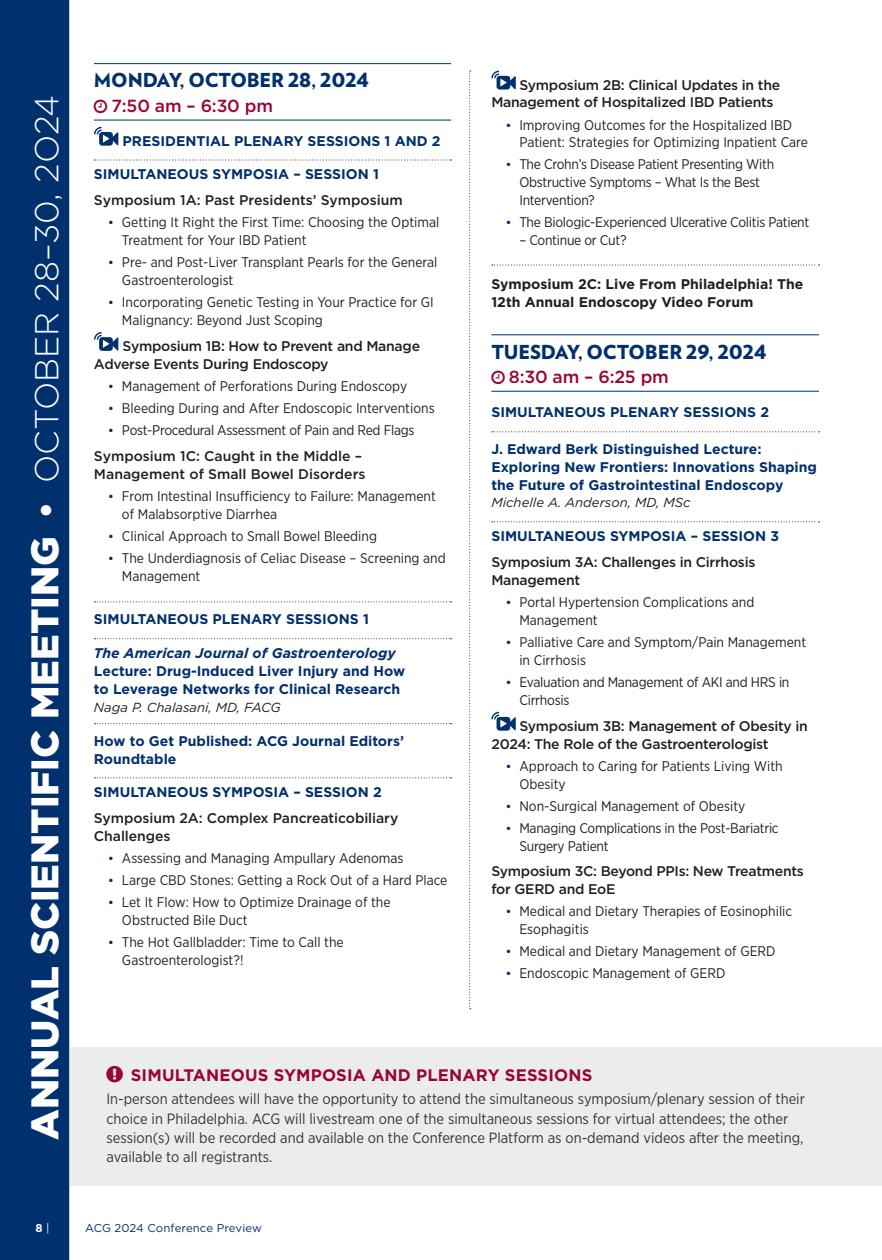
<style>
.page{position:relative;width:882px;height:1260px;background:#fff}
.page>*{position:absolute;margin:0;border:0;box-sizing:border-box;transform-origin:0 0}
.t1{font:900 38.5px "Gotham";color:#fff}
.t2{font:900 19.25px "Verlag";letter-spacing:-.01em;color:#00306d}
.t3{font:500 17.5px "Gotham";letter-spacing:-.01em;color:#990438}
.t4{font:700 16.62px "Gotham";letter-spacing:.01em;color:#990438}
.t5{font:14.88px/19.2px "Gotham Narrow";color:#363536}
.t6{font:14px/17.8px "Gotham Narrow";color:#231f20}
.t7{font:700 14px/17.8px "Gotham";color:#00306d}
.t8{font:500 14px/17.8px "Gotham";letter-spacing:-.02em;color:#231f20}
.t9{font:14px/17.8px "Gotham Narrow";letter-spacing:-.02em;color:#231f20}
.t10{font:500 14px/17.8px "Gotham";color:#231f20}
.t11{font:700 14px/17.8px "Gotham";color:#231f20}
.t12{font:italic 13.12px "Gotham";color:#231f20}
.t13{font:11.38px "Gotham";color:#00306d}
.t14{font:700 11.38px "Gotham";color:#fff}
.s1{font-weight:700;font-size:35px}
.s2{font-weight:300;font-size:33.25px}
.s3{font-weight:400}
.s4{font-family:"Gotham";font-size:13.12px;color:#00306d}
.s5{font-style:italic}
</style>
<div class="page">
<div style="left:0;top:0;width:71px;height:1260px;background:#00306d"></div>
<svg style="left:469px;top:71px;width:2px;height:938px"></svg>
<svg style="left:492px;top:265px;width:328px;height:1px"></svg>
<hr style="left:491px;top:335px;width:328px;height:1px;background:#00306d">
<hr style="left:491px;top:391px;width:328px;height:1px;background:#00306d">
<svg style="left:492px;top:431px;width:328px;height:1px"></svg>
<svg style="left:492px;top:521px;width:328px;height:1px"></svg>
<svg style="left:491px;top:71px;width:25px;height:19px"></svg>
<svg style="left:491px;top:712px;width:25px;height:19px"></svg>
<hr style="left:94px;top:63px;width:357px;height:1px;background:#00306d">
<hr style="left:94px;top:120px;width:357px;height:1px;background:#00306d">
<svg style="left:94px;top:160px;width:358px;height:1px"></svg>
<svg style="left:94px;top:601px;width:358px;height:1px"></svg>
<svg style="left:94px;top:638px;width:358px;height:1px"></svg>
<svg style="left:94px;top:723px;width:358px;height:1px"></svg>
<svg style="left:94px;top:777px;width:358px;height:1px"></svg>
<svg style="left:94px;top:127px;width:24px;height:19px"></svg>
<svg style="left:94px;top:332px;width:24px;height:19px"></svg>
<div style="left:71px;top:1047px;width:811px;height:139px;background:#ebecec"></div>
<p class="t1" style="left:18px;top:1140px;width:1047px;rotate:-90deg">ANNUAL SCIENTIFIC MEETING <span class="s1">•</span> <span class="s2">OCTOBER 28–30, 2O24</span></p>
<p class="t14" style="left:35px;top:1220px;width:16px">8 <span class="s3">|</span></p>
<p class="t2" style="left:94px;top:65px;width:277px">MONDAY, OCTOBER 28, 2024</p>
<p class="t3" style="left:111px;top:94px;width:163px">7:50 am – 6:30 pm</p>
<p class="t7" style="left:123px;top:132px;width:320px">PRESIDENTIAL PLENARY SESSIONS 1 AND 2</p>
<p class="t7" style="left:94px;top:165px;width:286px">SIMULTANEOUS SYMPOSIA – SESSION 1</p>
<p class="t10" style="left:94px;top:191px;width:310px">Symposium 1A: Past Presidents’ Symposium</p>
<p class="t6" style="left:122px;top:213px;width:319px;text-indent:-14px"><span class="s4">•</span> Getting It Right the First Time: Choosing the Optimal<br>Treatment for Your IBD Patient</p>
<p class="t6" style="left:122px;top:253px;width:317px;text-indent:-14px"><span class="s4">•</span> Pre- and Post-Liver Transplant Pearls for the General<br>Gastroenterologist</p>
<p class="t6" style="left:122px;top:293px;width:313px;text-indent:-14px"><span class="s4">•</span> Incorporating Genetic Testing in Your Practice for GI<br>Malignancy: Beyond Just Scoping</p>
<p class="t8" style="left:94px;top:337px;width:328px;text-indent:29px">Symposium 1B: How to Prevent and Manage<br>Adverse Events During Endoscopy</p>
<p class="t6" style="left:108px;top:377px;width:301px"><span class="s4">•</span> Management of Perforations During Endoscopy</p>
<p class="t6" style="left:108px;top:399px;width:328px"><span class="s4">•</span> Bleeding During and After Endoscopic Interventions</p>
<p class="t9" style="left:108px;top:421px;width:308px"><span class="s4">•</span> Post-Procedural Assessment of Pain and Red Flags</p>
<p class="t10" style="left:94px;top:447px;width:273px">Symposium 1C: Caught in the Middle –<br>Management of Small Bowel Disorders</p>
<p class="t6" style="left:122px;top:487px;width:315px;text-indent:-14px"><span class="s4">•</span> From Intestinal Insufficiency to Failure: Management of Malabsorptive Diarrhea</p>
<p class="t6" style="left:108px;top:527px;width:271px"><span class="s4">•</span> Clinical Approach to Small Bowel Bleeding</p>
<p class="t6" style="left:122px;top:549px;width:325px;text-indent:-14px"><span class="s4">•</span> The Underdiagnosis of Celiac Disease – Screening and<br>Management</p>
<p class="t7" style="left:94px;top:610px;width:276px">SIMULTANEOUS PLENARY SESSIONS 1</p>
<p class="t7" style="left:94px;top:644px;width:313px"><span class="s5">The American Journal of Gastroenterology<br></span>Lecture: Drug-Induced Liver Injury and How to Leverage Networks for Clinical Research</p>
<p class="t12" style="left:94px;top:699px;width:188px">Naga P. Chalasani, MD, FACG</p>
<p class="t7" style="left:94px;top:732px;width:312px">How to Get Published: ACG Journal Editors’<br>Roundtable</p>
<p class="t7" style="left:94px;top:783px;width:289px">SIMULTANEOUS SYMPOSIA – SESSION 2</p>
<p class="t8" style="left:94px;top:809px;width:306px">Symposium 2A: Complex Pancreaticobiliary<br>Challenges</p>
<p class="t6" style="left:108px;top:849px;width:297px"><span class="s4">•</span> Assessing and Managing Ampullary Adenomas</p>
<p class="t6" style="left:108px;top:871px;width:341px"><span class="s4">•</span> Large CBD Stones: Getting a Rock Out of a Hard Place</p>
<p class="t6" style="left:122px;top:893px;width:270px;text-indent:-14px"><span class="s4">•</span> Let It Flow: How to Optimize Drainage of the<br>Obstructed Bile Duct</p>
<p class="t6" style="left:122px;top:933px;width:223px;text-indent:-14px"><span class="s4">•</span> The Hot Gallbladder: Time to Call the<br>Gastroenterologist?!</p>
<p class="t8" style="left:491px;top:75px;width:290px;text-indent:28px">Symposium 2B: Clinical Updates in the<br>Management of Hospitalized IBD Patients</p>
<p class="t6" style="left:519px;top:115px;width:290px;text-indent:-14px"><span class="s4">•</span> Improving Outcomes for the Hospitalized IBD<br>Patient: Strategies for Optimizing Inpatient Care</p>
<p class="t9" style="left:519px;top:155px;width:256px;text-indent:-14px"><span class="s4">•</span> The Crohn’s Disease Patient Presenting With<br>Obstructive Symptoms – What Is the Best<br>Intervention?</p>
<p class="t9" style="left:505px;top:213px;width:305px"><span class="s4">•</span> The Biologic-Experienced Ulcerative Colitis Patient</p>
<p class="t9" style="left:519px;top:231px;width:109px">– Continue or Cut?</p>
<p class="t11" style="left:491px;top:275px;width:314px">Symposium 2C: Live From Philadelphia! The<br>12th Annual Endoscopy Video Forum</p>
<p class="t2" style="left:491px;top:336px;width:277px">TUESDAY, OCTOBER 29, 2024</p>
<p class="t3" style="left:509px;top:366px;width:162px">8:30 am – 6:25 pm</p>
<p class="t7" style="left:491px;top:403px;width:279px">SIMULTANEOUS PLENARY SESSIONS 2</p>
<p class="t7" style="left:491px;top:440px;width:327px">J. Edward Berk Distinguished Lecture:<br>Exploring New Frontiers: Innovations Shaping the Future of Gastrointestinal Endoscopy</p>
<p class="t12" style="left:491px;top:494px;width:201px">Michelle A. Anderson, MD, MSc</p>
<p class="t7" style="left:491px;top:527px;width:289px">SIMULTANEOUS SYMPOSIA – SESSION 3</p>
<p class="t8" style="left:491px;top:553px;width:266px">Symposium 3A: Challenges in Cirrhosis<br>Management</p>
<p class="t6" style="left:519px;top:593px;width:237px;text-indent:-14px"><span class="s4">•</span> Portal Hypertension Complications and<br>Management</p>
<p class="t6" style="left:519px;top:633px;width:288px;text-indent:-14px"><span class="s4">•</span> Palliative Care and Symptom/Pain Management in Cirrhosis</p>
<p class="t9" style="left:519px;top:673px;width:272px;text-indent:-14px"><span class="s4">•</span> Evaluation and Management of AKI and HRS in<br>Cirrhosis</p>
<p class="t8" style="left:491px;top:717px;width:318px;text-indent:28px">Symposium 3B: Management of Obesity in<br>2024: The Role of the Gastroenterologist</p>
<p class="t6" style="left:519px;top:756px;width:265px;text-indent:-14px"><span class="s4">•</span> Approach to Caring for Patients Living With<br>Obesity</p>
<p class="t6" style="left:505px;top:796px;width:241px"><span class="s4">•</span> Non-Surgical Management of Obesity</p>
<p class="t9" style="left:519px;top:818px;width:261px;text-indent:-14px"><span class="s4">•</span> Managing Complications in the Post-Bariatric<br>Surgery Patient</p>
<p class="t8" style="left:491px;top:862px;width:314px">Symposium 3C: Beyond PPIs: New Treatments for GERD and EoE</p>
<p class="t6" style="left:519px;top:902px;width:274px;text-indent:-14px"><span class="s4">•</span> Medical and Dietary Therapies of Eosinophilic<br>Esophagitis</p>
<p class="t6" style="left:505px;top:942px;width:272px"><span class="s4">•</span> Medical and Dietary Management of GERD</p>
<p class="t6" style="left:505px;top:964px;width:222px"><span class="s4">•</span> Endoscopic Management of GERD</p>
<p class="t4" style="left:131px;top:1064px;width:463px">SIMULTANEOUS SYMPOSIA AND PLENARY SESSIONS</p>
<p class="t5" style="left:106px;top:1089px;width:700px">In-person attendees will have the opportunity to attend the simultaneous symposium/plenary session of their choice in Philadelphia. ACG will livestream one of the simultaneous sessions for virtual attendees; the other session(s) will be recorded and available on the Conference Platform as on-demand videos after the meeting, available to all registrants.</p>
<p class="t13" style="left:85px;top:1220px;width:178px">ACG 2024 Conference Preview</p>
</div>
